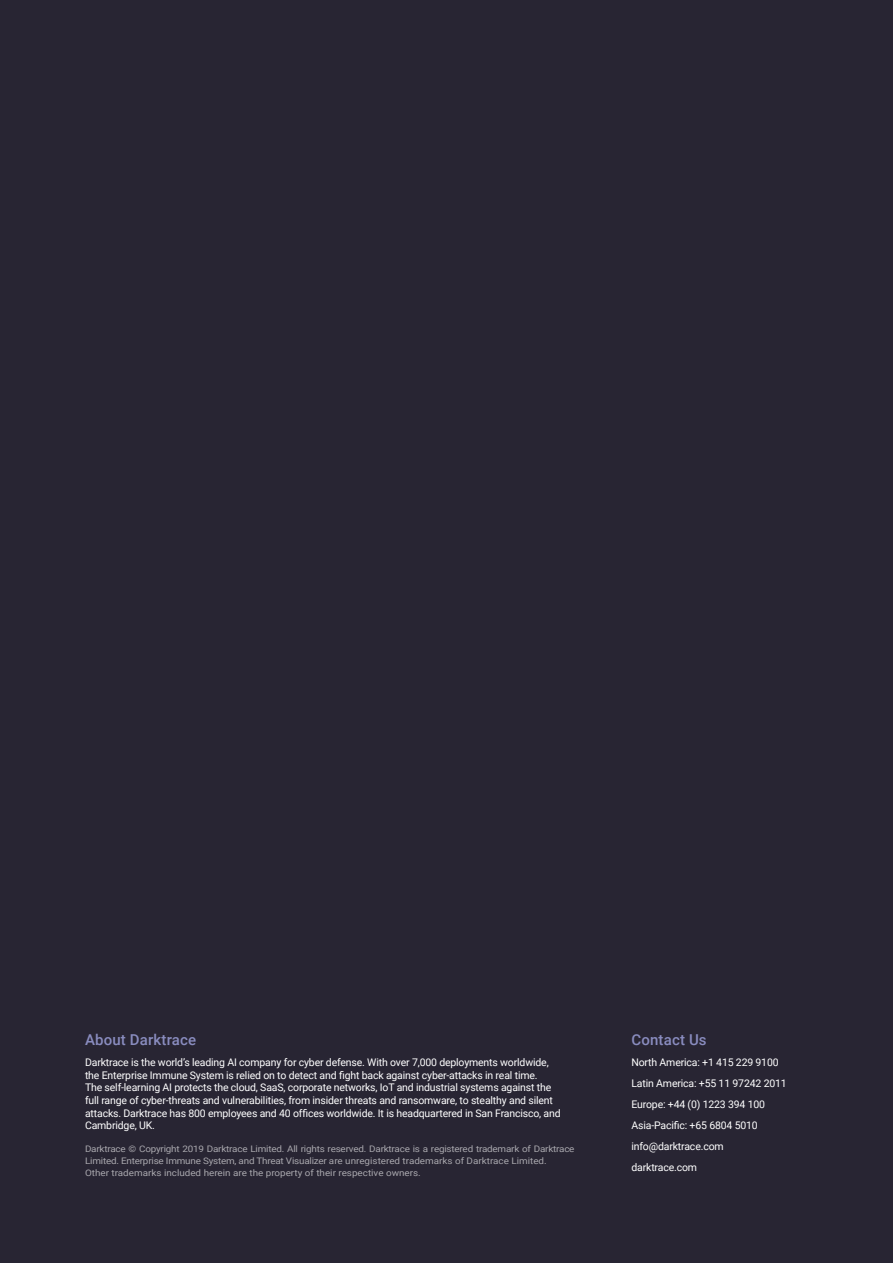
<style>
.page{position:relative;width:893px;height:1263px;background:#282533}
.page>*{position:absolute;margin:0;border:0;box-sizing:border-box;transform-origin:0 0}
.t1{font:500 15px "Roboto";letter-spacing:.01em;color:#898cbf}
.t2{font:10.5px/12.6px "Roboto";letter-spacing:-.015em;color:#fff}
.t3{font:9px/12px "Roboto";letter-spacing:-.02em;color:#fff;scale:1.1 1}
</style>
<div class="page">
<h1 class="t1" style="left:85px;top:1029px;width:113px">About Darktrace</h1>
<p class="t2" style="left:85px;top:1056px;width:477px">Darktrace is the world’s leading AI company for cyber defense. With over 7,000 deployments worldwide, the Enterprise Immune System is relied on to detect and fight back against cyber-attacks in real time.<br>The self-learning AI protects the cloud, SaaS, corporate networks, IoT and industrial systems against the full range of cyber-threats and vulnerabilities, from insider threats and ransomware, to stealthy and silent attacks. Darktrace has 800 employees and 40 offices worldwide. It is headquartered in San Francisco, and Cambridge, UK.</p>
<p class="t3" style="left:85px;top:1142px;width:446px">Darktrace © Copyright 2019 Darktrace Limited. All rights reserved. Darktrace is a registered trademark of Darktrace<br>Limited. Enterprise Immune System, and Threat Visualizer are unregistered trademarks of Darktrace Limited.<br>Other trademarks included herein are the property of their respective owners.</p>
<h1 class="t1" style="left:631px;top:1029px;width:77px">Contact Us</h1>
<p class="t2" style="left:631px;top:1051px;width:157px;line-height:21px">North America: +1 415 229 9100<br>Latin America: +55 11 97242 2011<br>Europe: +44 (0) 1223 394 100<br>Asia-Pacific: +65 6804 5010 info@darktrace.com darktrace.com</p>
</div>
